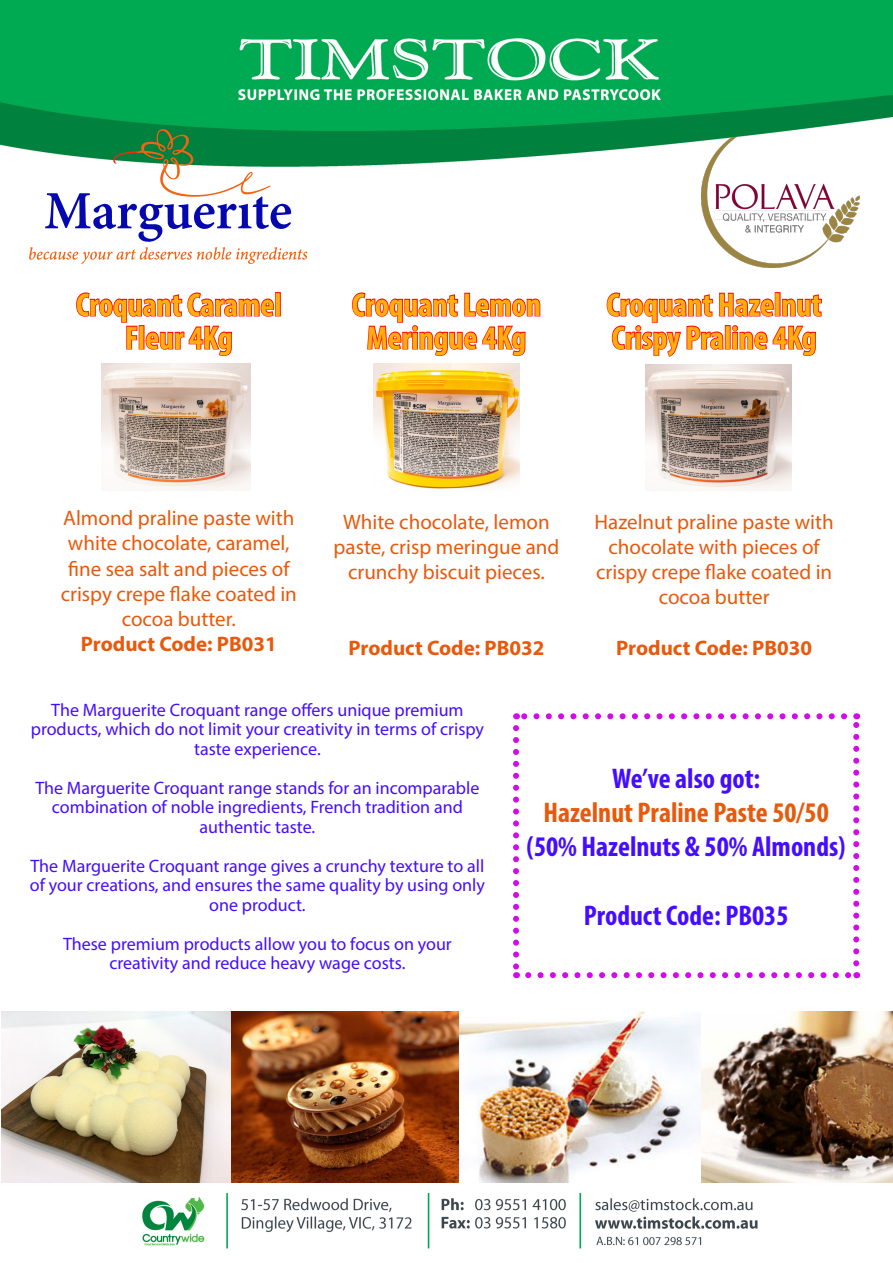
<style>
.page{position:relative;width:893px;height:1263px;background:#fff}
.page>*{position:absolute;margin:0;border:0;box-sizing:border-box;transform-origin:0 0}
.t1{font:700 condensed 33px/33px "Myriad Pro";color:#ffae0e;text-align:center}
.t2{font:700 condensed 28.5px "Myriad Pro";color:#450dff}
.t3{font:700 condensed 28.5px "Myriad Pro";color:#e8590c}
.t4{font:21px/25.2px "Myriad Pro";color:#e8590c;text-align:center}
.t5{font:700 21px "Myriad Pro";color:#e8590c}
.t6{font:18px/19.5px "Myriad Pro";color:#450dff;text-align:center}
</style>
<div class="page">
<img style="left:142px;top:1192px;width:616px;height:57px">
<img style="left:0;top:0;width:893px;height:167px">
<div style="left:275px;top:292px;width:6px;height:24px;border:2px solid #f00"></div>
<svg style="left:76px;top:292px;width:199px;height:65px"></svg>
<svg style="left:352px;top:292px;width:189px;height:73px"></svg>
<svg style="left:606px;top:292px;width:216px;height:65px"></svg>
<img style="left:374px;top:363px;width:145px;height:126px">
<img style="left:101px;top:363px;width:149px;height:127px">
<img style="left:645px;top:364px;width:146px;height:126px">
<img style="left:1px;top:1011px;width:892px;height:172px">
<svg style="left:528px;top:972px;width:322px;height:6px"></svg>
<svg style="left:513px;top:728px;width:6px;height:250px"></svg>
<svg style="left:853px;top:713px;width:6px;height:250px"></svg>
<svg style="left:516px;top:713px;width:328px;height:6px"></svg>
<img style="left:701px;top:137px;width:158px;height:131px">
<svg style="left:29px;top:129px;width:279px;height:135px"></svg>
<p class="t1" style="left:76px;top:287px;width:207px">Croquant Caramel<br>Fleur 4Kg</p>
<p class="t1" style="left:352px;top:287px;width:191px">Croquant Lemon</p>
<p class="t1" style="left:367px;top:320px;width:161px">Meringue 4Kg</p>
<p class="t1" style="left:607px;top:287px;width:217px;text-align:left">Croquant Hazelnut<br>Crispy Praline 4Kg</p>
<p class="t4" style="left:61px;top:505px;width:238px">Almond praline paste with white chocolate, caramel, fine sea salt and pieces of crispy crepe flake coated in cocoa butter.</p>
<p class="t5" style="left:81px;top:630px;width:197px">Product Code: PB031</p>
<p class="t4" style="left:334px;top:509px;width:227px">White chocolate, lemon paste, crisp meringue and crunchy biscuit pieces.</p>
<p class="t5" style="left:348px;top:634px;width:197px">Product Code: PB032</p>
<p class="t4" style="left:594px;top:509px;width:241px">Hazelnut praline paste with chocolate with pieces of crispy crepe flake coated in cocoa butter</p>
<p class="t5" style="left:616px;top:634px;width:197px">Product Code: PB030</p>
<p class="t6" style="left:31px;top:700px;width:455px">The Marguerite Croquant range offers unique premium products, which do not limit your creativity in terms of crispy taste experience.</p>
<p class="t6" style="left:35px;top:778px;width:446px">The Marguerite Croquant range stands for an incomparable combination of noble ingredients, French tradition and authentic taste.</p>
<p class="t6" style="left:30px;top:856px;width:457px">The Marguerite Croquant range gives a crunchy texture to all of your creations, and ensures the same quality by using only one product.</p>
<p class="t6" style="left:63px;top:934px;width:390px">These premium products allow you to focus on your creativity and reduce heavy wage costs.</p>
<p class="t2" style="left:612px;top:761px;width:150px">We’ve also got:</p>
<p class="t3" style="left:543px;top:795px;width:287px">Hazelnut Praline Paste 50/50</p>
<p class="t2" style="left:527px;top:829px;width:321px">(50% Hazelnuts &amp; 50% Almonds)</p>
<p class="t2" style="left:584px;top:897px;width:206px">Product Code: PB035</p>
</div>
